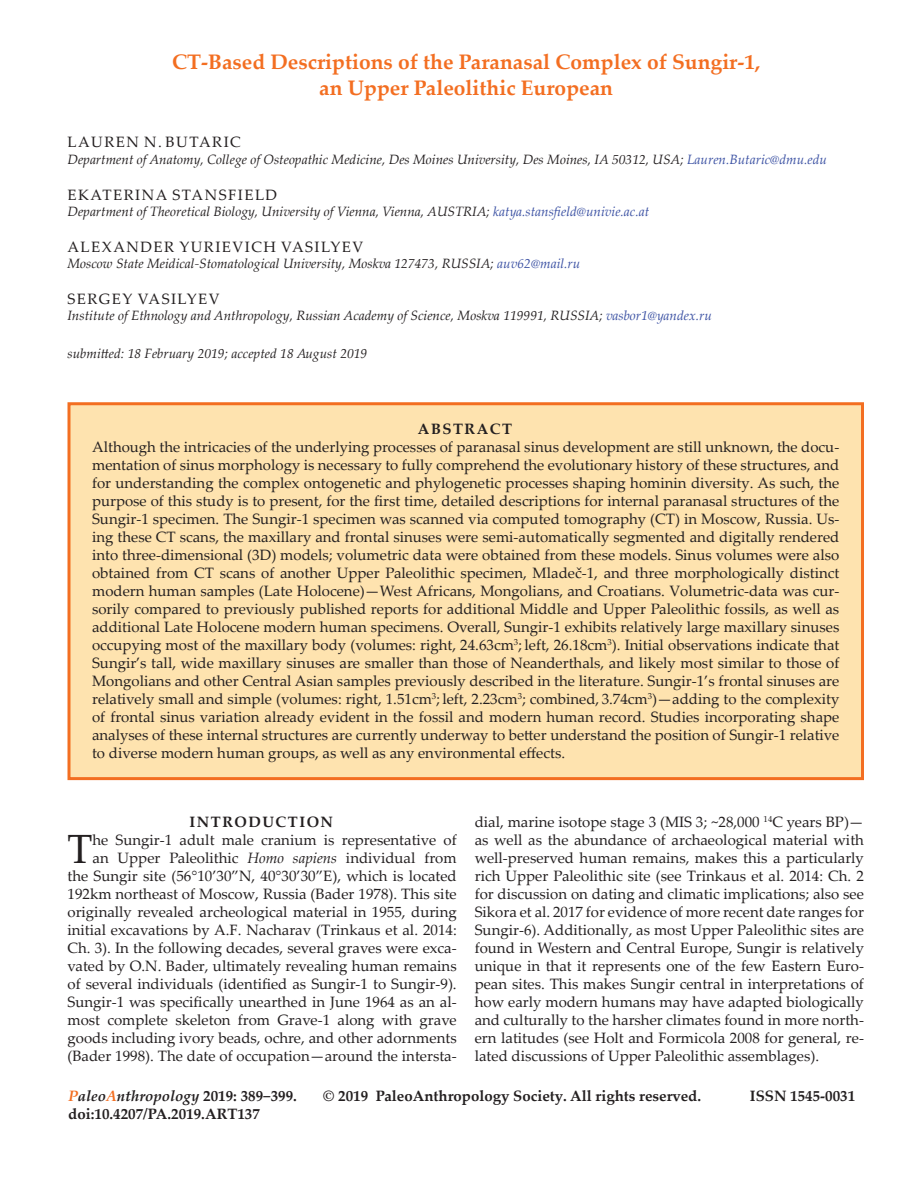
<style>
.page{position:relative;width:918px;height:1188px;background:#fff}
.page>*{position:absolute;margin:0;border:0;box-sizing:border-box;transform-origin:0 0}
.article_first_paragr{font:40.8px "Palatino Linotype";color:#231f20}
.t1{font:700 21px "Palatino Linotype";color:#f36e21}
.article_abstract_fir{font:15px/18px "Palatino Linotype";letter-spacing:.095em;color:#231f20;text-align:justify}
.article_first_paragr-2{font:15px/18px "Palatino Linotype";color:#231f20;text-align:right}
.t2{font:700 15px "Palatino Linotype";color:#231f20}
.t3{font:italic 700 15px "Palatino Linotype";color:#231f20}
.t4{font:700 15px "Palatino Linotype";letter-spacing:.1em;color:#231f20}
.figure_caption{font:italic 13.5px "Palatino Linotype";color:#231f20}
.s1{color:#3b51a3}
.s2{font-style:italic}
.s3{color:#f36e21}
.s4{font-style:normal}
</style>
<div class="page">
<div style="left:69px;top:404px;width:793px;height:375px;background:#fee3af"></div>
<div style="left:68px;top:402px;width:796px;height:378px;border:3px solid #f36e21"></div>
<p class="t1" style="left:172px;top:47px;width:590px">CT-Based Descriptions of the Paranasal Complex of Sungir-1,</p>
<p class="t1" style="left:319px;top:73px;width:295px">an Upper Paleolithic European</p>
<p class="article_abstract_fir" style="left:68px;top:133px;width:175px">LAUREN N. BUTARIC</p>
<p class="figure_caption" style="left:68px;top:149px;width:761px">Department of Anatomy, College of Osteopathic Medicine, Des Moines University, Des Moines, IA 50312, USA; <span class="s1">Lauren.Butaric@dmu.edu</span></p>
<p class="article_abstract_fir" style="left:68px;top:185px;width:211px">EKATERINA STANSFIELD</p>
<p class="figure_caption" style="left:68px;top:202px;width:583px">Department of Theoretical Biology, University of Vienna, Vienna, AUSTRIA; <span class="s1">katya.stansfield@univie.ac.at</span></p>
<p class="article_abstract_fir" style="left:68px;top:237px;width:297px">ALEXANDER YURIEVICH VASILYEV</p>
<p class="figure_caption" style="left:68px;top:254px;width:514px">Moscow State Meidical-Stomatological University, Moskva 127473, RUSSIA; <span class="s1">auv62@mail.ru</span></p>
<p class="article_abstract_fir" style="left:68px;top:289px;width:154px">SERGEY VASILYEV</p>
<p class="figure_caption" style="left:68px;top:306px;width:646px">Institute of Ethnology and Anthropology, Russian Academy of Science, Moskva 119991, RUSSIA; <span class="s1">vasbor1@yandex.ru</span></p>
<p class="figure_caption" style="left:68px;top:344px;width:301px">submitted: 18 February 2019; accepted 18 August 2019</p>
<p class="t4" style="left:418px;top:418px;width:96px">ABSTRACT</p>
<p class="article_abstract_fir" style="left:92px;top:438px;width:749px">Although the intricacies of the underlying processes of paranasal sinus development are still unknown, the docu&shy;mentation of sinus morphology is necessary to fully comprehend the evolutionary history of these structures, and for understanding the complex ontogenetic and phylogenetic processes shaping hominin diversity. As such, the purpose of this study is to present, for the first time, detailed descriptions for internal paranasal structures of the Sungir-1 specimen. The Sungir-1 specimen was scanned via computed tomography (CT) in Moscow, Russia. Us&shy;ing these CT scans, the maxillary and frontal sinuses were semi-automatically segmented and digitally rendered into three-dimensional (3D) models; volumetric data were obtained from these models. Sinus volumes were also obtained from CT scans of another Upper Paleolithic specimen, Mladeč-1, and three morphologically distinct modern human samples (Late Holocene)—West Africans, Mongolians, and Croatians. Volumetric-data was cur&shy;sorily compared to previously published reports for additional Middle and Upper Paleolithic fossils, as well as additional Late Holocene modern human specimens. Overall, Sungir-1 exhibits relatively large maxillary sinuses occupying most of the maxillary body (volumes: right, 24.63cm<sup>3</sup>; left, 26.18cm<sup>3</sup>). Initial observations indicate that Sungir’s tall, wide maxillary sinuses are smaller than those of Neanderthals, and likely most similar to those of Mongolians and other Central Asian samples previously described in the literature. Sungir-1’s frontal sinuses are relatively small and simple (volumes: right, 1.51cm<sup>3</sup>; left, 2.23cm<sup>3</sup>; combined, 3.74cm<sup>3</sup>)—adding to the complexity of frontal sinus variation already evident in the fossil and modern human record. Studies incorporating shape analyses of these internal structures are currently underway to better understand the position of Sungir-1 relative to diverse modern human groups, as well as any environmental effects.</p>
<p class="article_first_paragr-2" style="left:475px;top:813px;width:391px;text-align:justify">dial, marine isotope stage 3 (MIS 3; ~28,000 <sup>14</sup>C years BP)— as well as the abundance of archaeological material with well-preserved human remains, makes this a particularly rich Upper Paleolithic site (see Trinkaus et al. 2014: Ch. 2 for discussion on dating and climatic implications; also see Sikora et al. 2017 for evidence of more recent date ranges for Sungir-6). Additionally, as most Upper Paleolithic sites are found in Western and Central Europe, Sungir is relatively unique in that it represents one of the few Eastern Euro&shy;pean sites. This makes Sungir central in interpretations of how early modern humans may have adapted biologically and culturally to the harsher climates found in more north&shy;ern latitudes (see Holt and Formicola 2008 for general, re&shy;lated discussions of Upper Paleolithic assemblages).</p>
<p class="t4" style="left:190px;top:812px;width:145px">INTRODUCTION</p>
<p class="article_first_paragr-2" style="left:68px;top:831px;width:391px">he Sungir-1 adult male cranium is representative of<br>an Upper Paleolithic <span class="s2">Homo sapiens</span> individual from<br>the Sungir site (56°10’30”N, 40°30’30”E), which is located 192km northeast of Moscow, Russia (Bader 1978). This site originally revealed archeological material in 1955, during initial excavations by A.F. Nacharav (Trinkaus et al. 2014:<br>Ch. 3). In the following decades, several graves were exca&shy;vated by O.N. Bader, ultimately revealing human remains of several individuals (identified as Sungir-1 to Sungir-9).<br>Sungir-1 was specifically unearthed in June 1964 as an al&shy;most complete skeleton from Grave-1 along with grave goods including ivory beads, ochre, and other adornments (Bader 1998). The date of occupation—around the intersta-</p>
<p class="t3" style="left:68px;top:1085px;width:230px"><span class="s3">P</span>aleo<span class="s3">A</span>nthropology <span class="s4">2019: 389−399.</span></p>
<p class="t2" style="left:323px;top:1085px;width:379px">© 2019 PaleoAnthropology Society. All rights reserved.</p>
<p class="t2" style="left:750px;top:1085px;width:107px">ISSN 1545-0031</p>
<p class="t2" style="left:68px;top:1103px;width:193px">doi:10.4207/PA.2019.ART137</p>
<p class="article_first_paragr" style="left:68px;top:821px;width:27px">T</p>
</div>
